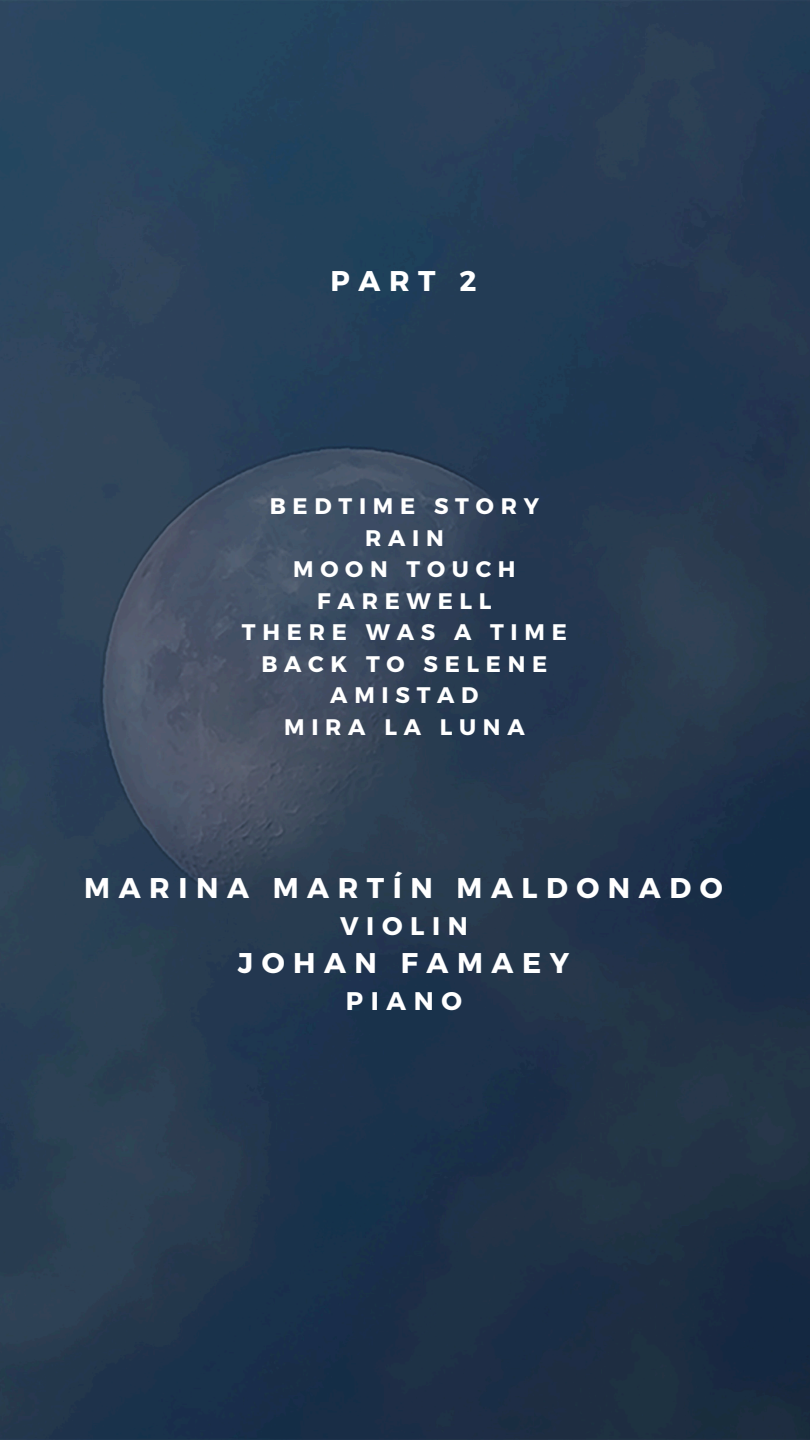
<style>
.page{position:relative;width:810px;height:1440px;background:#fff}
.page>*{position:absolute;margin:0;border:0;box-sizing:border-box;transform-origin:0 0}
.t1{font:700 28.5px "Montserrat";letter-spacing:.3em;color:#fff}
.t2{font:700 25.5px "Montserrat";letter-spacing:.3em;color:#fff}
.t3{font:700 22.5px "Montserrat";letter-spacing:.3em;color:#fff}
</style>
<div class="page">
<img style="left:0;top:0;width:810px;height:1440px">
<p class="t1" style="left:331px;top:263px;width:147px">PART 2</p>
<p class="t3" style="left:270px;top:492px;width:271px">BEDTIME STORY</p>
<h1 class="t3" style="left:365px;top:523px;width:80px">RAIN</h1>
<p class="t3" style="left:293px;top:555px;width:224px">MOON TOUCH</p>
<p class="t3" style="left:317px;top:586px;width:176px">FAREWELL</p>
<p class="t3" style="left:242px;top:618px;width:326px">THERE WAS A TIME</p>
<p class="t3" style="left:261px;top:649px;width:288px">BACK TO SELENE</p>
<p class="t3" style="left:330px;top:681px;width:150px">AMISTAD</p>
<p class="t3" style="left:284px;top:712px;width:242px">MIRA LA LUNA</p>
<p class="t1" style="left:84px;top:870px;width:640px">MARINA MARTÍN MALDONADO</p>
<p class="t2" style="left:340px;top:909px;width:129px">VIOLIN</p>
<p class="t1" style="left:238px;top:945px;width:333px">JOHAN FAMAEY</p>
<p class="t2" style="left:346px;top:984px;width:118px">PIANO</p>
</div>
